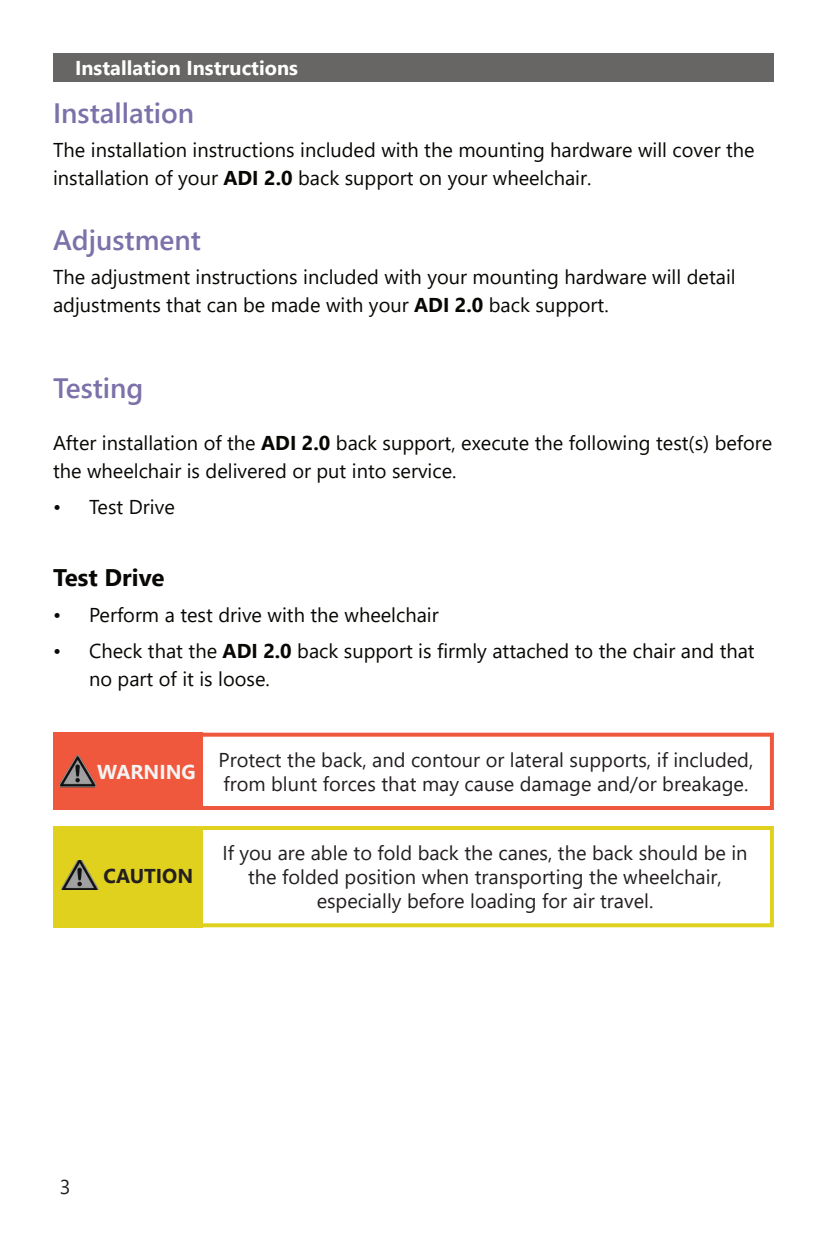
<style>
.page{position:relative;width:827px;height:1259px;background:#fff}
.page>*{position:absolute;margin:0;border:0;box-sizing:border-box;transform-origin:0 0}
.t1{font:600 28px "Segoe UI";color:#7c71a9}
.t2{font:700 24px "Segoe UI";color:#080704}
.t3{font:20px/28px "Segoe UI";color:#080704}
.t4{font:20px/24px "Segoe UI";color:#231f20}
.t5{font:700 20px "Segoe UI";color:#fff}
.t6{font:700 20px "Segoe UI";color:#f5f4f4}
.t7{font:700 20px "Segoe UI";color:#231f20}
.s1{font-weight:700}
</style>
<div class="page">
<div style="left:53px;top:53px;width:720px;height:29px;background:#676665"></div>
<svg style="left:202px;top:732px;width:571px;height:77px"></svg>
<div style="left:53px;top:732px;width:149px;height:77px;background:#f0583d"></div>
<img style="left:59px;top:755px;width:37px;height:33px">
<svg style="left:202px;top:826px;width:571px;height:101px"></svg>
<div style="left:53px;top:825px;width:149px;height:102px;background:#e0d11e"></div>
<img style="left:61px;top:860px;width:37px;height:29px">
<p class="t5" style="left:75px;top:60px;width:224px">Installation Instructions</p>
<h1 class="t1" style="left:53px;top:102px;width:143px">Installation</h1>
<p class="t3" style="left:53px;top:138px;width:702px">The installation instructions included with the mounting hardware will cover the installation of your <span class="s1">ADI 2.0</span> back support on your wheelchair.</p>
<h1 class="t1" style="left:53px;top:229px;width:149px">Adjustment</h1>
<p class="t3" style="left:53px;top:265px;width:683px">The adjustment instructions included with your mounting hardware will detail adjustments that can be made with your <span class="s1">ADI 2.0</span> back support.</p>
<h1 class="t1" style="left:53px;top:377px;width:92px">Testing</h1>
<p class="t3" style="left:53px;top:430px;width:720px">After installation of the <span class="s1">ADI 2.0</span> back support, execute the following test(s) before the wheelchair is delivered or put into service.</p>
<p class="t3" style="left:53px;top:494px;width:123px">• Test Drive</p>
<p class="t2" style="left:53px;top:568px;width:113px">Test Drive</p>
<p class="t3" style="left:53px;top:602px;width:387px">• Perform a test drive with the wheelchair</p>
<p class="t3" style="left:89px;top:638px;width:666px;text-indent:-36px">• Check that the <span class="s1">ADI 2.0</span> back support is firmly attached to the chair and that no part of it is loose.</p>
<p class="t6" style="left:97px;top:764px;width:100px">WARNING</p>
<p class="t7" style="left:103px;top:868px;width:91px">CAUTION</p>
<p class="t4" style="left:218px;top:749px;width:536px">Protect the back, and contour or lateral supports, if included, from blunt forces that may cause damage and/or breakage.</p>
<p class="t4" style="left:222px;top:842px;width:526px;text-align:center">If you are able to fold back the canes, the back should be in the folded position when transporting the wheelchair, especially before loading for air travel.</p>
<p class="t4" style="left:60px;top:1176px;width:12px">3</p>
</div>
